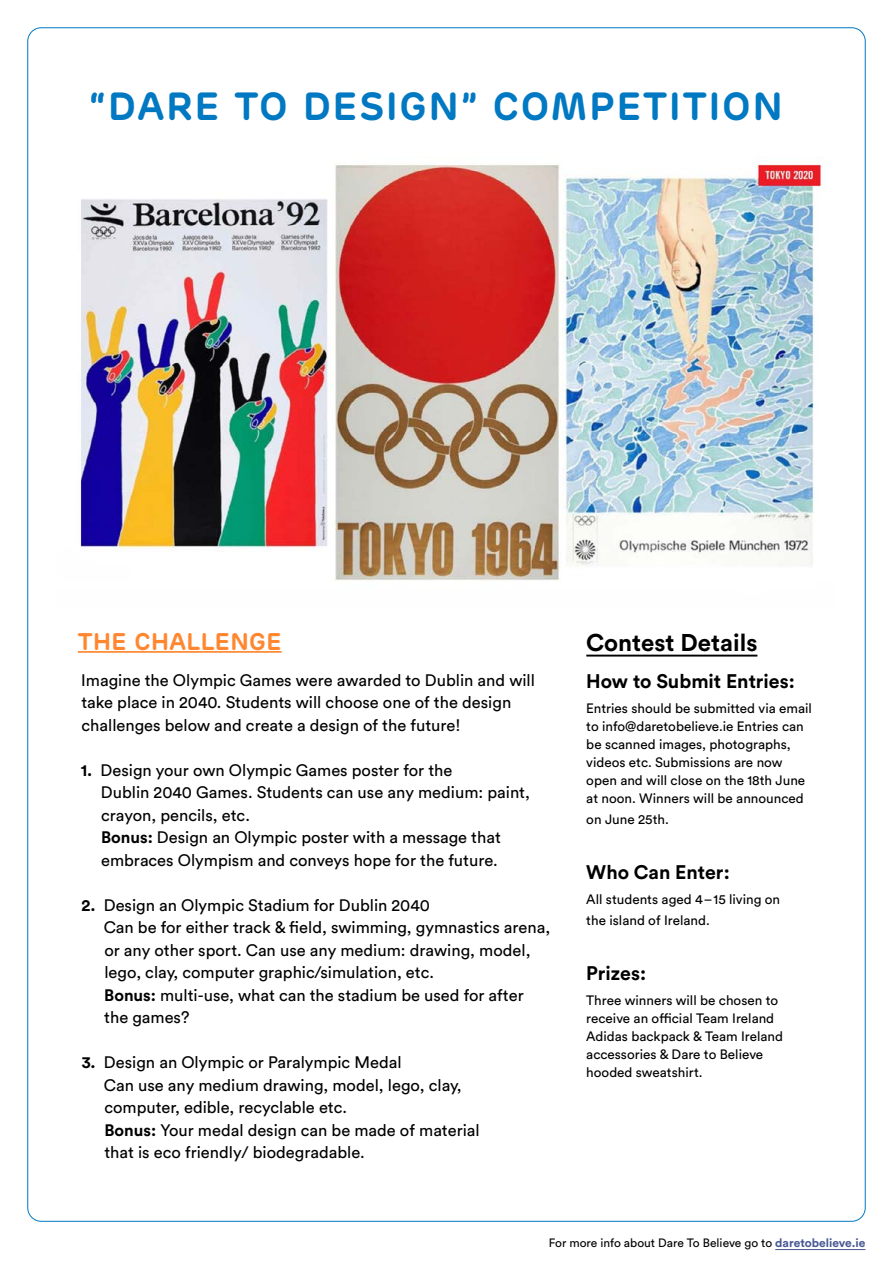
<style>
.page{position:relative;width:893px;height:1263px;background:#fff}
.page>*{position:absolute;margin:0;border:0;box-sizing:border-box;transform-origin:0 0}
.t1{font:600 39px "Rubrik";letter-spacing:.05em;color:#0078c2}
.t2{font:700 24px "Circular Std";color:#000}
.t3{font:600 24px "Rubrik";letter-spacing:.02em;color:#ff8730}
.t4{font:700 19.5px "Circular Std";color:#000}
.t5{font:16.5px/22.5px "Circular Std";color:#000}
.t6{font:13.5px/18px "Circular Std";color:#000}
.t7{font:12px "Circular Std";color:#000}
.s1{font-weight:700}
.s2{font-weight:700;color:#465792}
</style>
<div class="page">
<hr style="left:78px;top:651px;width:204px;height:2px;background:#ff8730">
<img style="left:80px;top:156px;width:745px;height:425px">
<hr style="left:586px;top:655px;width:171px;height:1px;background:#000">
<hr style="left:775px;top:1249px;width:90px;height:1px;background:#465792">
<h1 class="t1" style="left:89px;top:81px;width:695px">“DARE TO DESIGN” COMPETITION</h1>
<h2 class="t3" style="left:78px;top:626px;width:205px">THE CHALLENGE</h2>
<p class="t5" style="left:81px;top:668px;width:455px">Imagine the Olympic Games were awarded to Dublin and will take place in 2040. Students will choose one of the design challenges below and create a design of the future!</p>
<p class="t5" style="left:101px;top:758px;width:431px;text-indent:-20px"><span class="s1">1.</span> Design your own Olympic Games poster for the<br>Dublin 2040 Games. Students can use any medium: paint, crayon, pencils, etc.<br><span class="s1">Bonus:</span> Design an Olympic poster with a message that embraces Olympism and conveys hope for the future.</p>
<p class="t5" style="left:104px;top:893px;width:448px;text-indent:-22px"><span class="s1">2.</span> Design an Olympic Stadium for Dublin 2040<br>Can be for either track &amp; field, swimming, gymnastics arena, or any other sport. Can use any medium: drawing, model, lego, clay, computer graphic/simulation, etc.<br><span class="s1">Bonus:</span> multi-use, what can the stadium be used for after the games?</p>
<p class="t5" style="left:104px;top:1051px;width:377px;text-indent:-22px"><span class="s1">3.</span> Design an Olympic or Paralympic Medal<br>Can use any medium drawing, model, lego, clay, computer, edible, recyclable etc.<br><span class="s1">Bonus:</span> Your medal design can be made of material that is eco friendly/ biodegradable.</p>
<h2 class="t2" style="left:586px;top:627px;width:173px">Contest Details</h2>
<p class="t4" style="left:586px;top:668px;width:210px">How to Submit Entries:</p>
<p class="t6" style="left:586px;top:699px;width:227px">Entries should be submitted via email to info@daretobelieve.ie Entries can be scanned images, photographs, videos etc. Submissions are now open and will close on the 18th June at noon. Winners will be announced</p>
<p class="t6" style="left:586px;top:810px;width:84px">on June 25th.</p>
<p class="t4" style="left:586px;top:860px;width:145px">Who Can Enter:</p>
<p class="t6" style="left:586px;top:888px;width:195px;line-height:21px">All students aged 4–15 living on the island of Ireland.</p>
<p class="t4" style="left:586px;top:961px;width:61px">Prizes:</p>
<p class="t6" style="left:586px;top:991px;width:198px">Three winners will be chosen to receive an official Team Ireland<br>Adidas backpack &amp; Team Ireland accessories &amp; Dare to Believe hooded sweatshirt.</p>
<p class="t7" style="left:549px;top:1236px;width:318px">For more info about Dare To Believe go to <span class="s2">daretobelieve.ie</span></p>
</div>
